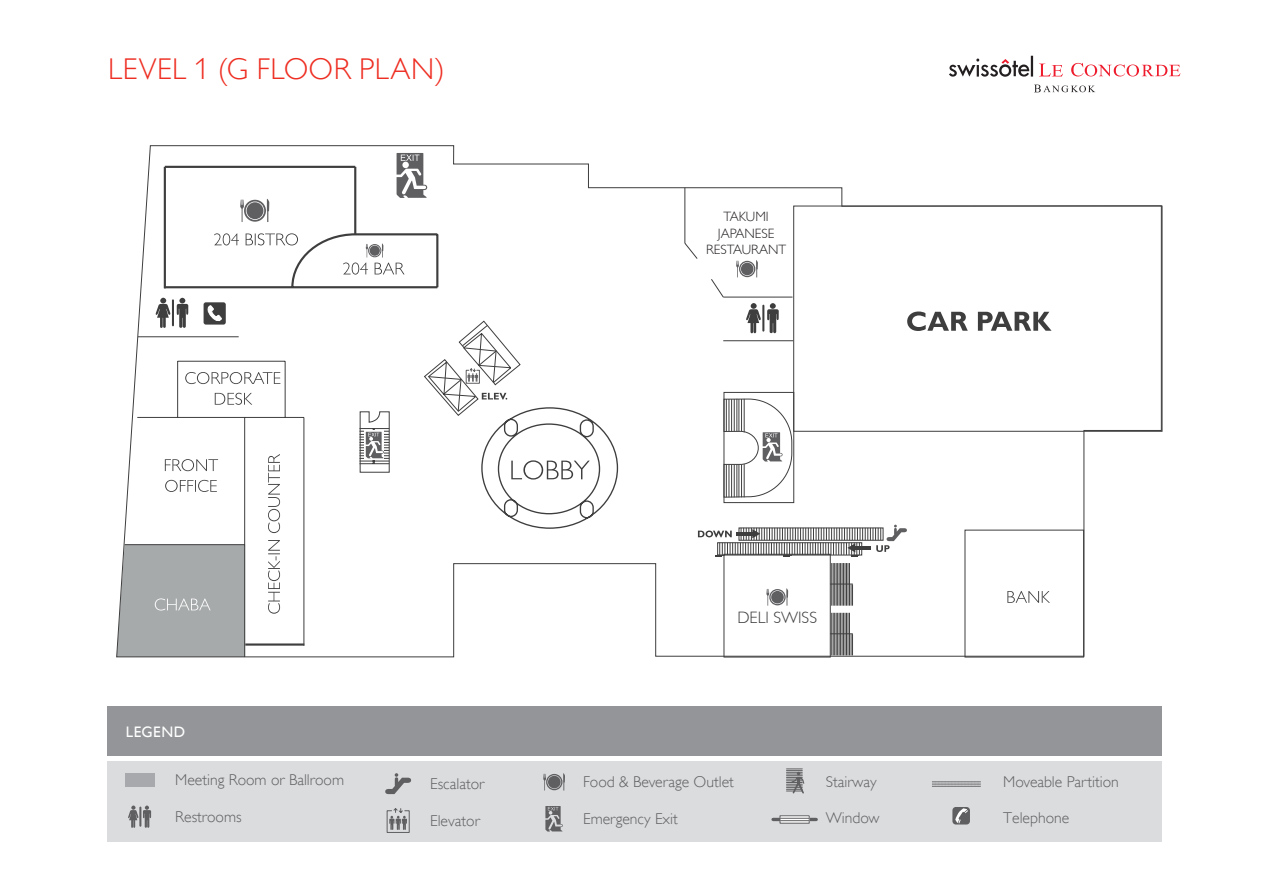
<style>
.page{position:relative;width:1263px;height:893px;background:#fff}
.page>*{position:absolute;margin:0;border:0;box-sizing:border-box;transform-origin:0 0}
.t1{font:30px "Gill Sans Alt One WGL Light";letter-spacing:.015em;color:#ee2e22}
.t2{font:16.5px "Gill Sans Alt One WGL Light";color:#3e3e3f}
.t3{font:15.6px "Gill Sans Alt One WGL Light";color:#5f5f62}
.t4{font:15.15px "Gill Sans Alt One WGL";letter-spacing:.03em;color:#fff}
.t5{font:13.5px/16.2px "Gill Sans Alt One WGL Light";color:#231f20;text-align:center}
</style>
<div class="page">
<svg style="left:116px;top:145px;width:1046px;height:513px"></svg>
<div style="left:793px;top:206px;width:369px;height:226px;border:1px solid #3e3e3f"></div>
<div style="left:723px;top:392px;width:71px;height:111px;border:1px solid #3e3e3f"></div>
<hr style="left:723px;top:340px;width:70px;height:1px;background:#3e3e3f">
<hr style="left:723px;top:297px;width:69px;height:1px;background:#3e3e3f">
<svg style="left:683px;top:187px;width:41px;height:111px"></svg>
<hr style="left:137px;top:417px;width:167px;height:1px;background:#3e3e3f">
<hr style="left:244px;top:417px;width:1px;height:240px;background:#3e3e3f">
<hr style="left:303px;top:417px;width:1px;height:229px;background:#3e3e3f">
<hr style="left:125px;top:544px;width:120px;height:1px;background:#3e3e3f">
<hr style="left:177px;top:361px;width:1px;height:56px;background:#3e3e3f">
<hr style="left:178px;top:361px;width:107px;height:1px;background:#3e3e3f">
<hr style="left:138px;top:336px;width:101px;height:1px;background:#3e3e3f">
<hr style="left:285px;top:361px;width:1px;height:56px;background:#3e3e3f">
<div style="left:204px;top:302px;width:22px;height:23px;background:#3e3e3f;border-radius:2px"></div>
<svg style="left:207px;top:305px;width:15px;height:16px"></svg>
<hr style="left:245px;top:643px;width:59px;height:3px;background:#3e3e3f">
<hr style="left:164px;top:167px;width:2px;height:121px;background:#3e3e3f">
<hr style="left:165px;top:166px;width:190px;height:2px;background:#3e3e3f">
<hr style="left:354px;top:167px;width:2px;height:67px;background:#3e3e3f">
<div style="left:723px;top:554px;width:108px;height:103px;border:1px solid #3e3e3f"></div>
<div style="left:964px;top:530px;width:120px;height:127px;border:1px solid #3e3e3f"></div>
<svg style="left:117px;top:545px;width:128px;height:112px;background:#a7aaab"></svg>
<svg style="left:165px;top:480px;width:52px;height:12px"></svg>
<svg style="left:165px;top:459px;width:53px;height:12px"></svg>
<svg style="left:215px;top:393px;width:37px;height:12px"></svg>
<svg style="left:185px;top:372px;width:95px;height:12px"></svg>
<svg style="left:268px;top:454px;width:12px;height:160px"></svg>
<svg style="left:1007px;top:591px;width:43px;height:12px"></svg>
<hr style="left:762px;top:306px;width:2px;height:25px;background:#3e3e3f">
<svg style="left:745px;top:303px;width:16px;height:30px"></svg>
<svg style="left:767px;top:303px;width:12px;height:30px"></svg>
<hr style="left:172px;top:300px;width:2px;height:25px;background:#3e3e3f">
<svg style="left:155px;top:298px;width:16px;height:30px"></svg>
<svg style="left:177px;top:298px;width:11px;height:30px"></svg>
<div style="left:107px;top:761px;width:1055px;height:81px;background:#dbdcde"></div>
<div style="left:125px;top:773px;width:29px;height:13px;background:#a8a9ad"></div>
<svg style="left:128px;top:805px;width:23px;height:23px"></svg>
<svg style="left:385px;top:773px;width:26px;height:21px"></svg>
<svg style="left:386px;top:808px;width:24px;height:25px"></svg>
<svg style="left:543px;top:773px;width:22px;height:17px"></svg>
<svg style="left:545px;top:806px;width:18px;height:25px"></svg>
<svg style="left:786px;top:769px;width:18px;height:25px"></svg>
<hr style="left:773px;top:818px;width:43px;height:3px;background:#5f5f62">
<div style="left:780px;top:815px;width:29px;height:8px;border:1px solid #5f5f62"></div>
<svg style="left:780px;top:818px;width:29px;height:3px"></svg>
<svg style="left:932px;top:781px;width:48px;height:6px"></svg>
<div style="left:107px;top:706px;width:1055px;height:49px;background:#939598"></div>
<svg style="left:949px;top:56px;width:231px;height:36px"></svg>
<div style="left:952px;top:807px;width:18px;height:17px;background:#5f5f62;border-radius:3px"></div>
<svg style="left:955px;top:808px;width:13px;height:15px"></svg>
<svg style="left:907px;top:311px;width:61px;height:20px"></svg>
<svg style="left:978px;top:312px;width:73px;height:19px"></svg>
<svg style="left:396px;top:153px;width:31px;height:45px"></svg>
<svg style="left:359px;top:411px;width:31px;height:62px"></svg>
<svg style="left:723px;top:398px;width:70px;height:100px"></svg>
<svg style="left:423px;top:320px;width:196px;height:209px"></svg>
<hr style="left:831px;top:613px;width:1px;height:42px;background:#3e3e3f">
<hr style="left:833px;top:613px;width:1px;height:42px;background:#3e3e3f">
<hr style="left:834px;top:613px;width:1px;height:42px;background:#3e3e3f">
<hr style="left:836px;top:613px;width:1px;height:42px;background:#3e3e3f">
<hr style="left:837px;top:613px;width:1px;height:42px;background:#3e3e3f">
<hr style="left:839px;top:613px;width:1px;height:42px;background:#3e3e3f">
<hr style="left:840px;top:613px;width:1px;height:42px;background:#3e3e3f">
<hr style="left:842px;top:613px;width:1px;height:42px;background:#3e3e3f">
<hr style="left:843px;top:613px;width:1px;height:42px;background:#3e3e3f">
<hr style="left:845px;top:613px;width:1px;height:42px;background:#3e3e3f">
<hr style="left:846px;top:613px;width:1px;height:42px;background:#3e3e3f">
<hr style="left:847px;top:613px;width:1px;height:42px;background:#3e3e3f">
<hr style="left:849px;top:613px;width:1px;height:42px;background:#3e3e3f">
<svg style="left:830px;top:633px;width:23px;height:22px"></svg>
<hr style="left:831px;top:563px;width:1px;height:43px;background:#3e3e3f">
<hr style="left:833px;top:563px;width:1px;height:43px;background:#3e3e3f">
<hr style="left:834px;top:563px;width:1px;height:43px;background:#3e3e3f">
<hr style="left:836px;top:563px;width:1px;height:43px;background:#3e3e3f">
<hr style="left:837px;top:563px;width:1px;height:43px;background:#3e3e3f">
<hr style="left:839px;top:563px;width:1px;height:43px;background:#3e3e3f">
<hr style="left:840px;top:563px;width:1px;height:43px;background:#3e3e3f">
<hr style="left:842px;top:563px;width:1px;height:43px;background:#3e3e3f">
<hr style="left:843px;top:563px;width:1px;height:43px;background:#3e3e3f">
<hr style="left:845px;top:563px;width:1px;height:43px;background:#3e3e3f">
<hr style="left:846px;top:563px;width:1px;height:43px;background:#3e3e3f">
<hr style="left:847px;top:563px;width:1px;height:43px;background:#3e3e3f">
<hr style="left:849px;top:563px;width:1px;height:43px;background:#3e3e3f">
<svg style="left:830px;top:584px;width:23px;height:22px"></svg>
<svg style="left:698px;top:525px;width:209px;height:32px"></svg>
<svg style="left:240px;top:199px;width:29px;height:23px"></svg>
<svg style="left:162px;top:232px;width:277px;height:57px"></svg>
<svg style="left:736px;top:260px;width:22px;height:17px"></svg>
<svg style="left:766px;top:588px;width:22px;height:18px"></svg>
<h1 class="t1" style="left:108px;top:49px;width:338px">LEVEL 1 (G FLOOR PLAN)</h1>
<p class="t5" style="left:706px;top:209px;width:82px">TAKUMI<br>JAPANESE<br>RESTAURANT</p>
<p class="t4" style="left:126px;top:721px;width:61px">LEGEND</p>
<p class="t3" style="left:175px;top:770px;width:170px">Meeting Room or Ballroom</p>
<p class="t3" style="left:175px;top:807px;width:68px">Restrooms</p>
<p class="t3" style="left:430px;top:774px;width:56px">Escalator</p>
<p class="t3" style="left:430px;top:810px;width:51px">Elevator</p>
<p class="t2" style="left:737px;top:606px;width:81px">DELI SWISS</p>
<p class="t3" style="left:583px;top:772px;width:152px">Food &amp; Beverage Outlet</p>
<p class="t3" style="left:583px;top:809px;width:96px">Emergency Exit</p>
<p class="t3" style="left:826px;top:771px;width:52px">Stairway</p>
<p class="t3" style="left:826px;top:808px;width:55px">Window</p>
<p class="t3" style="left:1003px;top:771px;width:117px">Moveable Partition</p>
<p class="t3" style="left:1003px;top:808px;width:68px">Telephone</p>
</div>
